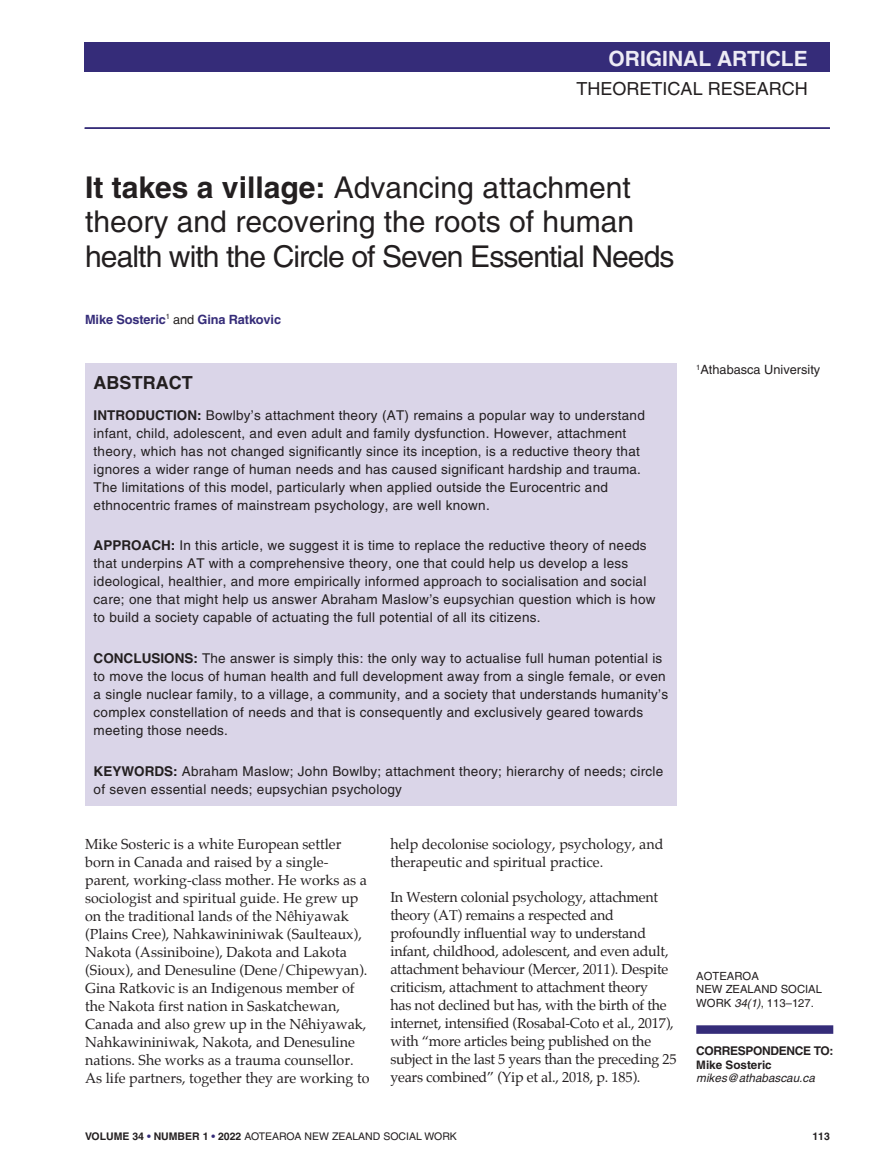
<style>
.page{position:relative;width:881px;height:1170px;background:#fff}
.page>*{position:absolute;margin:0;border:0;box-sizing:border-box;transform-origin:0 0}
.t1{font:30px/34.5px "Helvetica";color:#231f20}
.t2{font:700 21px "Helvetica";color:#edebf5}
.t3{font:18px "Helvetica";color:#231f20}
.t4{font:700 18px "Helvetica";color:#231f20}
.t5{font:14.25px/18px "Palatino";color:#231f20}
.t6{font:13.5px/18px "Helvetica";letter-spacing:.02em;color:#231f20}
.t7{font:700 12.75px "Helvetica";letter-spacing:-.01em;color:#352c79}
.t8{font:12.75px "Helvetica";color:#231f20}
.t9{font:700 12px "Helvetica";letter-spacing:-.03em;color:#231f20}
.t10{font:italic 11.7px "Helvetica";color:#231f20}
.t11{font:700 11.7px "Helvetica";color:#231f20}
.t12{font:11.25px/13.5px "Helvetica";color:#231f20}
.t13{font:10.5px "Helvetica";color:#231f20}
.t14{font:700 10.5px "Helvetica";color:#231f20}
.s1{font-weight:700}
.s2{font-weight:400;color:#231f20}
.s3{font-style:italic}
.s4{font-weight:700;color:#352c79}
</style>
<div class="page">
<div style="left:85px;top:43px;width:744px;height:29px;background:#352c79"></div>
<hr style="left:85px;top:127px;width:744px;height:2px;background:#352c79">
<div style="left:696px;top:1025px;width:136px;height:8px;background:#352c79"></div>
<div style="left:85px;top:363px;width:591px;height:442px;background:#dad5e8"></div>
<h2 class="t2" style="left:608px;top:50px;width:201px">ORIGINAL ARTICLE</h2>
<h3 class="t3" style="left:576px;top:82px;width:233px">THEORETICAL RESEARCH</h3>
<h1 class="t1" style="left:85px;top:173px;width:590px"><span class="s1">It takes a village:</span> Advancing attachment theory and recovering the roots of human health with the Circle of Seven Essential Needs</h1>
<p class="t7" style="left:85px;top:314px;width:197px">Mike Sosteric<sup>1</sup> <span class="s2">and</span> Gina Ratkovic</p>
<h3 class="t4" style="left:94px;top:376px;width:100px">ABSTRACT</h3>
<p class="t6" style="left:94px;top:407px;width:552px"><span class="s1">INTRODUCTION:</span> Bowlby’s attachment theory (AT) remains a popular way to understand infant, child, adolescent, and even adult and family dysfunction. However, attachment theory, which has not changed significantly since its inception, is a reductive theory that ignores a wider range of human needs and has caused significant hardship and trauma.<br>The limitations of this model, particularly when applied outside the Eurocentric and ethnocentric frames of mainstream psychology, are well known.</p>
<p class="t6" style="left:94px;top:538px;width:563px"><span class="s1">APPROACH:</span> In this article, we suggest it is time to replace the reductive theory of needs that underpins AT with a comprehensive theory, one that could help us develop a less ideological, healthier, and more empirically informed approach to socialisation and social care; one that might help us answer Abraham Maslow’s eupsychian question which is how to build a society capable of actuating the full potential of all its citizens.</p>
<p class="t6" style="left:94px;top:650px;width:576px"><span class="s1">CONCLUSIONS:</span> The answer is simply this: the only way to actualise full human potential is to move the locus of human health and full development away from a single female, or even a single nuclear family, to a village, a community, and a society that understands humanity’s complex constellation of needs and that is consequently and exclusively geared towards meeting those needs.</p>
<p class="t6" style="left:94px;top:763px;width:571px"><span class="s1">KEYWORDS:</span> Abraham Maslow; John Bowlby; attachment theory; hierarchy of needs; circle of seven essential needs; eupsychian psychology</p>
<p class="t5" style="left:85px;top:836px;width:286px">Mike Sosteric is a white European settler born in Canada and raised by a single&shy;parent, working-class mother. He works as a sociologist and spiritual guide. He grew up on the traditional lands of the Nêhiyawak (Plains Cree), Nahkawininiwak (Saulteaux), Nakota (Assiniboine), Dakota and Lakota (Sioux), and Denesuline (Dene/Chipewyan).<br>Gina Ratkovic is an Indigenous member of the Nakota first nation in Saskatchewan, Canada and also grew up in the Nêhiyawak, Nahkawininiwak, Nakota, and Denesuline nations. She works as a trauma counsellor.<br>As life partners, together they are working to</p>
<p class="t5" style="left:390px;top:836px;width:274px">help decolonise sociology, psychology, and therapeutic and spiritual practice.</p>
<p class="t5" style="left:390px;top:889px;width:287px">In Western colonial psychology, attachment theory (AT) remains a respected and profoundly influential way to understand infant, childhood, adolescent, and even adult, attachment behaviour (Mercer, 2011). Despite criticism, attachment to attachment theory<br>has not declined but has, with the birth of the internet, intensified (Rosabal-Coto et al., 2017), with “more articles being published on the subject in the last 5 years than the preceding 25 years combined” (Yip et al., 2018, p. 185).</p>
<p class="t8" style="left:696px;top:365px;width:125px"><sup>1</sup>Athabasca University</p>
<p class="t12" style="left:696px;top:970px;width:127px">AOTEAROA<br>NEW ZEALAND SOCIAL<br>WORK <span class="s3">34(1)</span>, 113–127.</p>
<p class="t9" style="left:696px;top:1046px;width:139px">CORRESPONDENCE TO:</p>
<p class="t11" style="left:696px;top:1060px;width:77px">Mike Sosteric</p>
<p class="t10" style="left:696px;top:1073px;width:120px">mikes@athabascau.ca</p>
<p class="t13" style="left:85px;top:1132px;width:373px"><span class="s1">VOLUME 34</span> <span class="s4">•</span> <span class="s1">NUMBER 1</span> <span class="s4">•</span> <span class="s1">2022</span> AOTEAROA NEW ZEALAND SOCIAL WORK</p>
<p class="t14" style="left:812px;top:1132px;width:19px">113</p>
</div>
